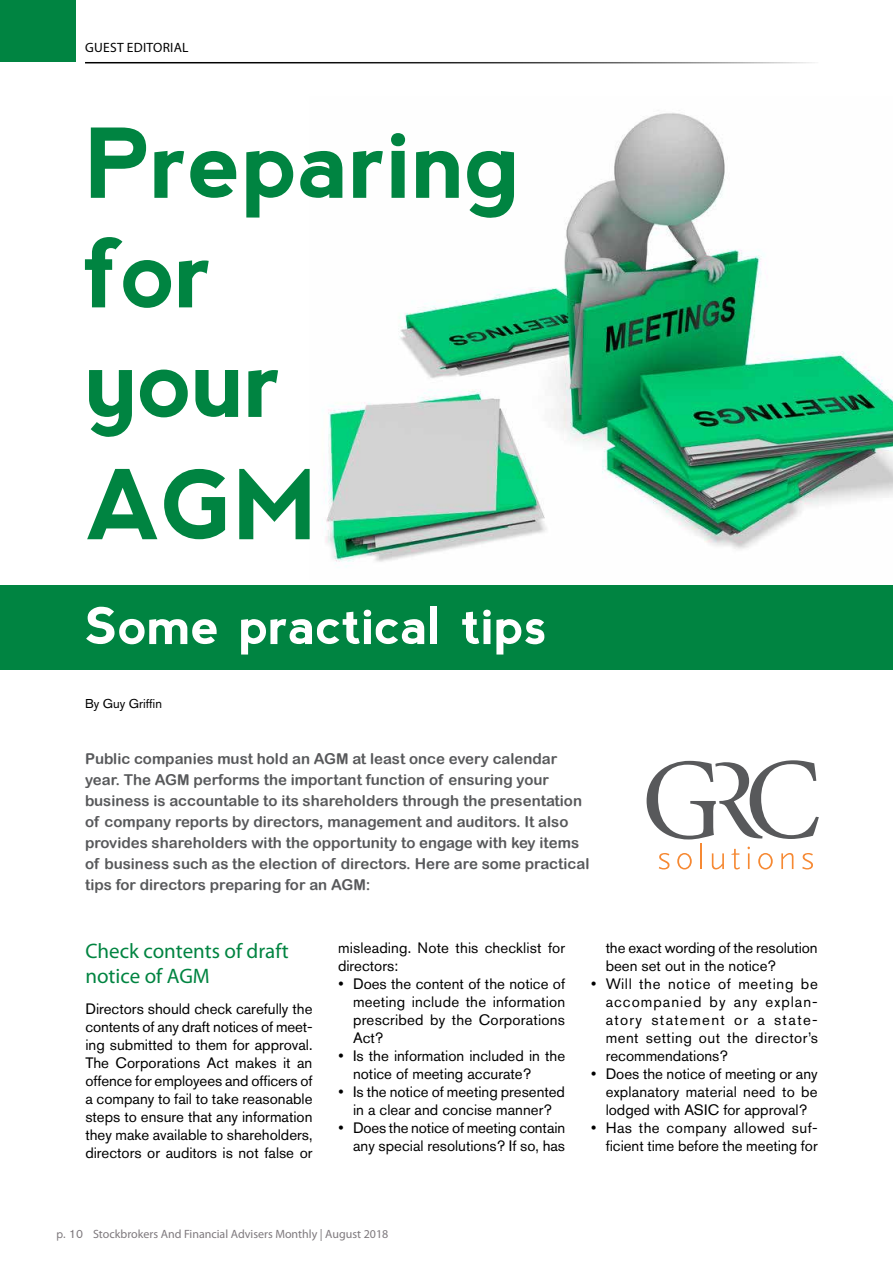
<style>
.page{position:relative;width:893px;height:1263px;background:#fff}
.page>*{position:absolute;margin:0;border:0;box-sizing:border-box;transform-origin:0 0}
.t1{font:700 96px/109.5px "nevis";color:#008441}
.t2{font:700 51px "nevis";color:#fff}
.t3{font:21px/25.2px "Myriad Pro";color:#008441}
.t4{font:15px/18px "Akzidenz Grotesk BE";color:#000;text-align:justify}
.t5{font:15px/21px "Arial Rounded MT Bold";color:#58595b}
.t6{font:13.5px "Myriad Pro";letter-spacing:.02em;color:#000}
.t7{font:12.75px "Akzidenz Grotesk BE";color:#000}
.t8{font:12px "Myriad Pro";color:#7e797d}
.s1{font-family:"Times New Roman";font-size:16.5px}
.s2{font-family:"Akzidenz Grotesk BE"}
</style>
<div class="page">
<div style="left:0;top:585px;width:893px;height:85px;background:#008441"></div>
<img style="left:324px;top:113px;width:569px;height:454px">
<svg style="left:659px;top:853px;width:10px;height:16px"></svg>
<svg style="left:677px;top:853px;width:15px;height:16px"></svg>
<hr style="left:700px;top:844px;width:2px;height:25px;background:#f68933">
<svg style="left:712px;top:853px;width:12px;height:16px"></svg>
<svg style="left:731px;top:849px;width:9px;height:20px"></svg>
<svg style="left:747px;top:847px;width:3px;height:22px"></svg>
<svg style="left:758px;top:853px;width:15px;height:16px"></svg>
<svg style="left:781px;top:853px;width:12px;height:16px"></svg>
<svg style="left:802px;top:853px;width:11px;height:16px"></svg>
<svg style="left:647px;top:760px;width:172px;height:79px"></svg>
<hr style="left:85px;top:62px;width:734px;height:1px;background:#000">
<div style="left:0;top:0;width:75px;height:62px;background:#008441"></div>
<p class="t6" style="left:85px;top:39px;width:105px">GUEST EDITORIAL</p>
<h1 class="t1" style="left:85px;top:109px;width:435px">Preparing for<br>your</h1>
<h1 class="t1" style="left:85px;top:450px;width:234px">AGM</h1>
<h2 class="t2" style="left:85px;top:597px;width:463px">Some practical tips</h2>
<p class="t7" style="left:85px;top:695px;width:79px">By Guy Griffin</p>
<p class="t5" style="left:85px;top:748px;width:506px">Public companies must hold an AGM at least once every calendar year. The AGM performs the important function of ensuring your business is accountable to its shareholders through the presentation of company reports by directors, management and auditors. It also provides shareholders with the opportunity to engage with key items of business such as the election of directors. Here are some practical tips for directors preparing for an AGM:</p>
<h3 class="t3" style="left:85px;top:938px;width:205px">Check contents of draft notice of AGM</h3>
<p class="t4" style="left:85px;top:999px;width:229px">Directors should check carefully the contents of any draft notices of meet&shy;ing submitted to them for approval.<br>The Corporations Act makes it an offence for employees and officers of a company to fail to take reasonable steps to ensure that any information they make available to shareholders, directors or auditors is not false or</p>
<p class="t4" style="left:338px;top:939px;width:229px">misleading. Note this checklist for directors:</p>
<p class="t4" style="left:353px;top:975px;width:214px;text-indent:-15px"><span class="s1">•</span> Does the content of the notice of meeting include the information prescribed by the Corporations Act?</p>
<p class="t4" style="left:353px;top:1047px;width:214px;text-indent:-15px"><span class="s1">•</span> Is the information included in the notice of meeting accurate?</p>
<p class="t4" style="left:338px;top:1083px;width:228px;text-align:center"><span class="s1">•</span> Is the notice of meeting presented in a clear and concise manner?</p>
<p class="t4" style="left:338px;top:1119px;width:229px;text-align:right"><span class="s1">•</span> Does the notice of meeting contain any special resolutions? If so, has</p>
<p class="t4" style="left:606px;top:939px;width:213px">the exact wording of the resolution been set out in the notice?</p>
<p class="t4" style="left:606px;top:975px;width:214px;text-indent:-15px"><span class="s1">•</span> Will the notice of meeting be accompanied by any explan&shy;atory statement or a state&shy;ment setting out the director’s recommendations?</p>
<p class="t4" style="left:606px;top:1065px;width:214px;text-indent:-15px"><span class="s1">•</span> Does the notice of meeting or any explanatory material need to be lodged with ASIC for approval?</p>
<p class="t4" style="left:591px;top:1119px;width:229px;text-align:right"><span class="s1">•</span> Has the company allowed suf&shy;ficient time before the meeting for</p>
<p class="t8" style="left:57px;top:1227px;width:333px"><span class="s2">p. 10</span> Stockbrokers And Financial Advisers Monthly | August 2018</p>
</div>
